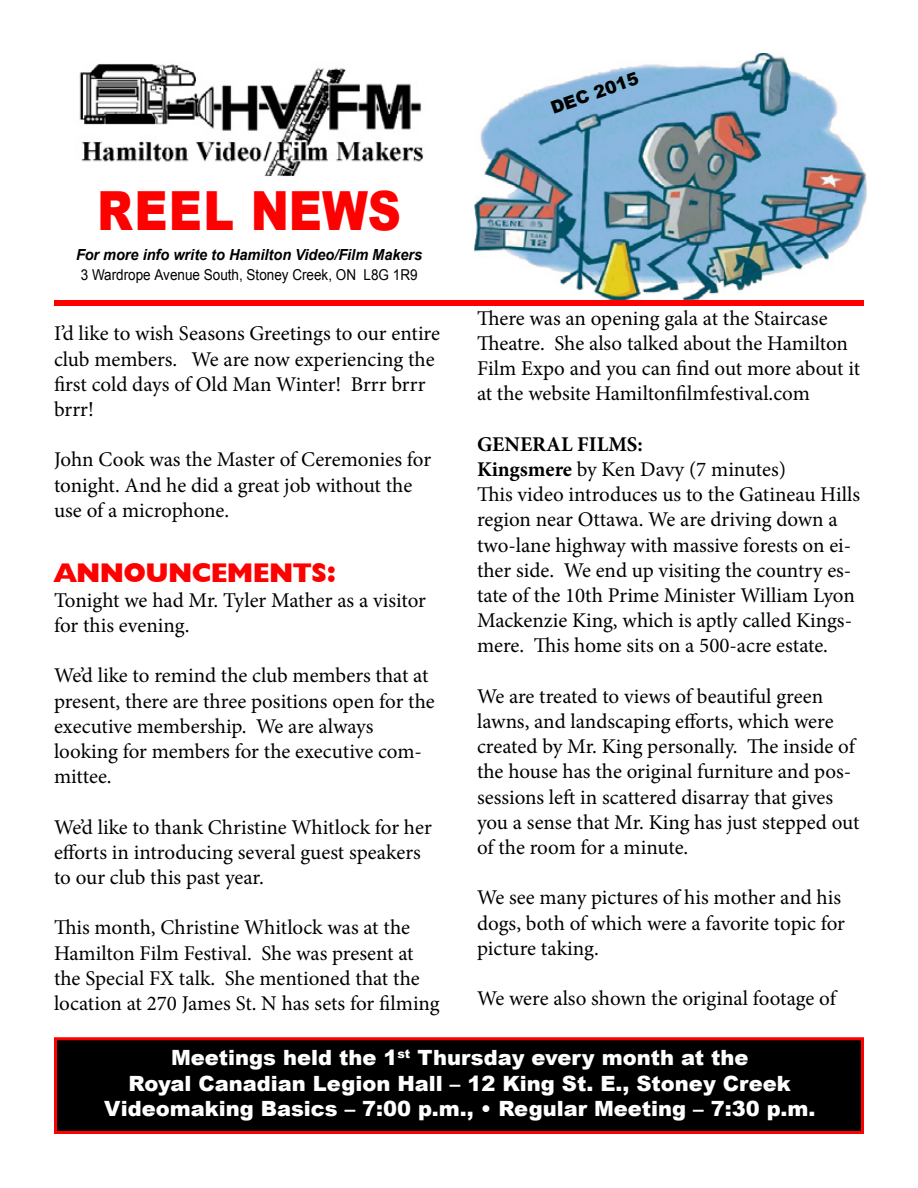
<style>
.page{position:relative;width:918px;height:1188px;background:#fff}
.page>*{position:absolute;margin:0;border:0;box-sizing:border-box;transform-origin:0 0}
.t1{font:900 54px "Arial";letter-spacing:.015em;color:#f00;scale:.85 1}
.t2{font:800 27px "Humanist 521 BT";color:#f00}
.t3{font:21px/25.2px "Minion Pro";letter-spacing:-.005em;color:#000}
.t4{font:900 21px/25.5px "Arial";color:#fff;text-align:center}
.t5{font:900 17.4px "Arial";color:#000}
.t6{font:italic 700 15.3px "Arial";color:#000;scale:.95 1}
.t7{font:15px "Arial";color:#000;scale:.9 1}
.s1{font-weight:700}
</style>
<div class="page">
<img style="left:79px;top:64px;width:345px;height:113px">
<img style="left:474px;top:53px;width:393px;height:247px">
<div style="left:54px;top:300px;width:810px;height:6px;background:#f00"></div>
<div style="left:56px;top:1039px;width:806px;height:93px;background:#000"></div>
<div style="left:54px;top:1037px;width:810px;height:97px;border:3px solid #f00"></div>
<h1 class="t1" style="left:97px;top:172px;width:359px">REEL NEWS</h1>
<p class="t6" style="left:76px;top:245px;width:366px">For more info write to Hamilton Video/Film Makers</p>
<p class="t7" style="left:81px;top:264px;width:376px">3 Wardrope Avenue South, Stoney Creek, ON L8G 1R9</p>
<p class="t3" style="left:54px;top:321px;width:388px">I’d like to wish Seasons Greetings to our entire club members. We are now experiencing the first cold days of Old Man Winter! Brrr brrr brrr!</p>
<p class="t3" style="left:54px;top:447px;width:379px">John Cook was the Master of Ceremonies for tonight. And he did a great job without the use of a microphone.</p>
<p class="t2" style="left:54px;top:556px;width:284px">ANNOUNCEMENTS:</p>
<p class="t3" style="left:54px;top:588px;width:374px">Tonight we had Mr. Tyler Mather as a visitor for this evening.</p>
<p class="t3" style="left:54px;top:663px;width:382px">We’d like to remind the club members that at present, there are three positions open for the executive membership. We are always looking for members for the executive com&shy;mittee.</p>
<p class="t3" style="left:54px;top:814px;width:379px">We’d like to thank Christine Whitlock for her efforts in introducing several guest speakers to our club this past year.</p>
<p class="t3" style="left:54px;top:915px;width:387px">This month, Christine Whitlock was at the Hamilton Film Festival. She was present at the Special FX talk. She mentioned that the location at 270 James St. N has sets for filming</p>
<p class="t5" style="left:547px;top:96px;width:93px;rotate:-19deg">DEC 2015</p>
<p class="t3" style="left:477px;top:306px;width:385px">There was an opening gala at the Staircase Theatre. She also talked about the Hamilton Film Expo and you can find out more about it at the website Hamiltonfilmfestival.com</p>
<p class="t3" style="left:477px;top:432px;width:385px"><span class="s1">GENERAL FILMS:<br>Kingsmere</span> by Ken Davy (7 minutes)<br>This video introduces us to the Gatineau Hills region near Ottawa. We are driving down a two-lane highway with massive forests on ei&shy;ther side. We end up visiting the country es&shy;tate of the 10th Prime Minister William Lyon Mackenzie King, which is aptly called Kings&shy;mere. This home sits on a 500-acre estate.</p>
<p class="t3" style="left:477px;top:684px;width:384px">We are treated to views of beautiful green lawns, and landscaping efforts, which were created by Mr. King personally. The inside of the house has the original furniture and pos&shy;sessions left in scattered disarray that gives you a sense that Mr. King has just stepped out of the room for a minute.</p>
<p class="t3" style="left:477px;top:885px;width:370px">We see many pictures of his mother and his dogs, both of which were a favorite topic for picture taking.</p>
<p class="t3" style="left:477px;top:986px;width:360px">We were also shown the original footage of</p>
<p class="t4" style="left:104px;top:1044px;width:713px">Meetings held the 1<sup>st</sup> Thursday every month at the<br>Royal Canadian Legion Hall – 12 King St. E., Stoney Creek<br>Videomaking Basics – 7:00 p.m., • Regular Meeting – 7:30 p.m.</p>
</div>
